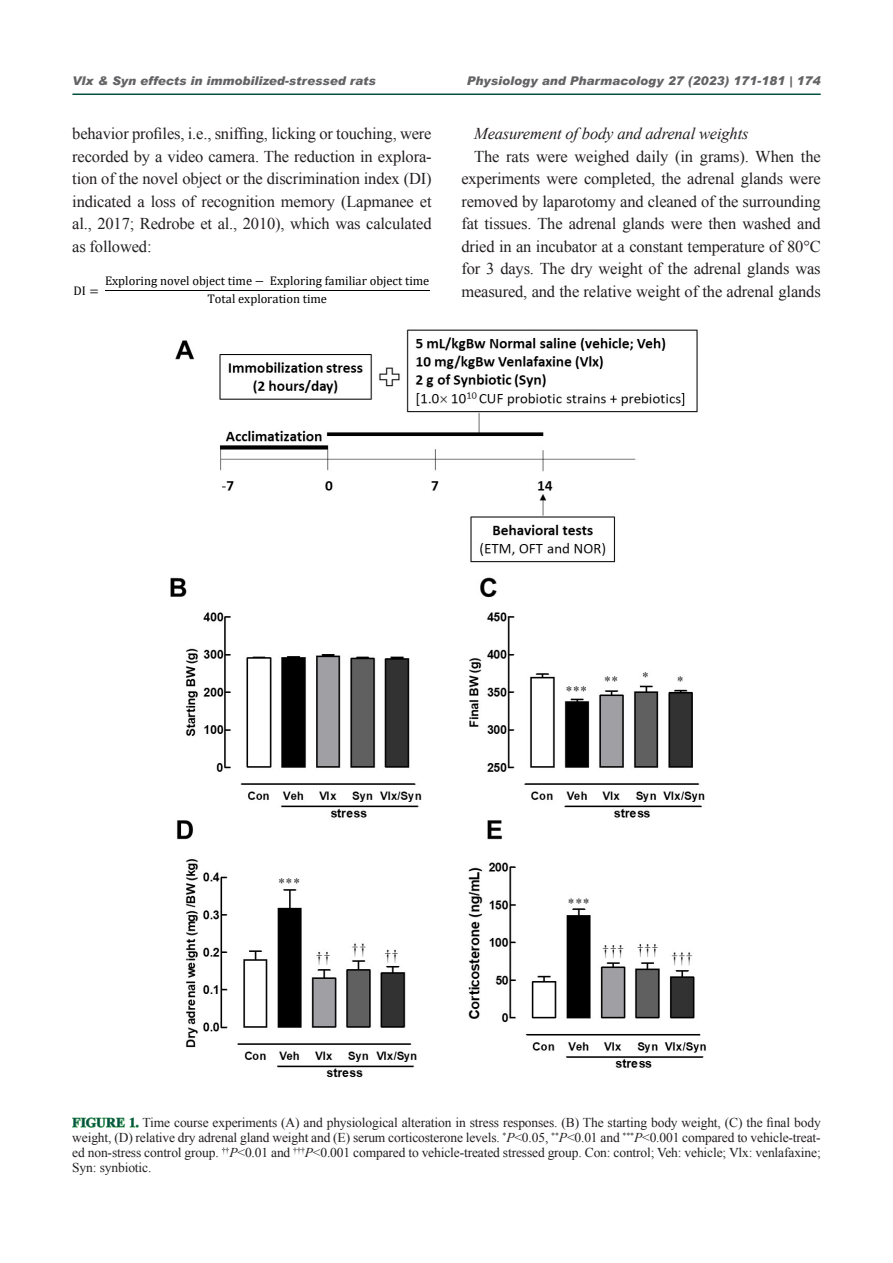
<style>
.page{position:relative;width:893px;height:1263px;background:#fff}
.page>*{position:absolute;margin:0;border:0;box-sizing:border-box;transform-origin:0 0}
.new_mant_style{font:16.5px/22.5px "Times New Roman";letter-spacing:-.01em;color:#231f20;text-align:justify}
.new_mant_style-2{font:italic 16.5px "Times New Roman";letter-spacing:-.01em;color:#231f20}
.matn_ok{font:13.5px/15px "Times New Roman";letter-spacing:-.01em;color:#231f20;text-align:justify}
.t1{font:12.6px/18px "Cambria Math";color:#000;text-align:center}
.titr{font:italic 900 12px "Arial";color:#636366}
.s1{font-weight:700;color:#73bf80}
.s2{font-style:italic}
</style>
<div class="page">
<hr style="left:72px;top:94px;width:749px;height:1px;background:#034f41">
<hr style="left:105px;top:291px;width:324px;height:1px;background:#000">
<img style="left:170px;top:329px;width:536px;height:749px">
<p class="titr" style="left:72px;top:74px;width:305px">Vlx &amp; Syn effects in immobilized-stressed rats</p>
<p class="titr" style="left:467px;top:74px;width:355px">Physiology and Pharmacology 27 (2023) 171-181 | 174</p>
<p class="new_mant_style" style="left:72px;top:122px;width:361px">behavior profiles, i.e., sniffing, licking or touching, were recorded by a video camera. The reduction in explora&shy;tion of the novel object or the discrimination index (DI) indicated a loss of recognition memory (Lapmanee et al., 2017; Redrobe et al., 2010), which was calculated as followed:</p>
<p class="new_mant_style-2" style="left:474px;top:122px;width:276px">Measurement of body and adrenal weights</p>
<p class="new_mant_style" style="left:461px;top:144px;width:361px;text-indent:13px">The rats were weighed daily (in grams). When the experiments were completed, the adrenal glands were removed by laparotomy and cleaned of the surrounding fat tissues. The adrenal glands were then washed and dried in an incubator at a constant temperature of 80°C for 3 days. The dry weight of the adrenal glands was measured, and the relative weight of the adrenal glands</p>
<p class="t1" style="left:74px;top:281px;width:27px">DI =</p>
<p class="t1" style="left:105px;top:272px;width:326px">Exploring novel object time − Exploring familiar object time<br>Total exploration time</p>
<p class="matn_ok" style="left:72px;top:1115px;width:750px"><span class="s1">FIGURE 1.</span> Time course experiments (A) and physiological alteration in stress responses. (B) The starting body weight, (C) the final body weight, (D) relative dry adrenal gland weight and (E) serum corticosterone levels. <sup>*</sup><span class="s2">P</span>&lt;0.05, <sup>**</sup><span class="s2">P</span>&lt;0.01 and <sup>***</sup><span class="s2">P</span>&lt;0.001 compared to vehicle-treat&shy;ed non-stress control group. <sup>††</sup><span class="s2">P</span>&lt;0.01 and <sup>†††</sup><span class="s2">P</span>&lt;0.001 compared to vehicle-treated stressed group. Con: control; Veh: vehicle; Vlx: venlafaxine; Syn: synbiotic.</p>
</div>
